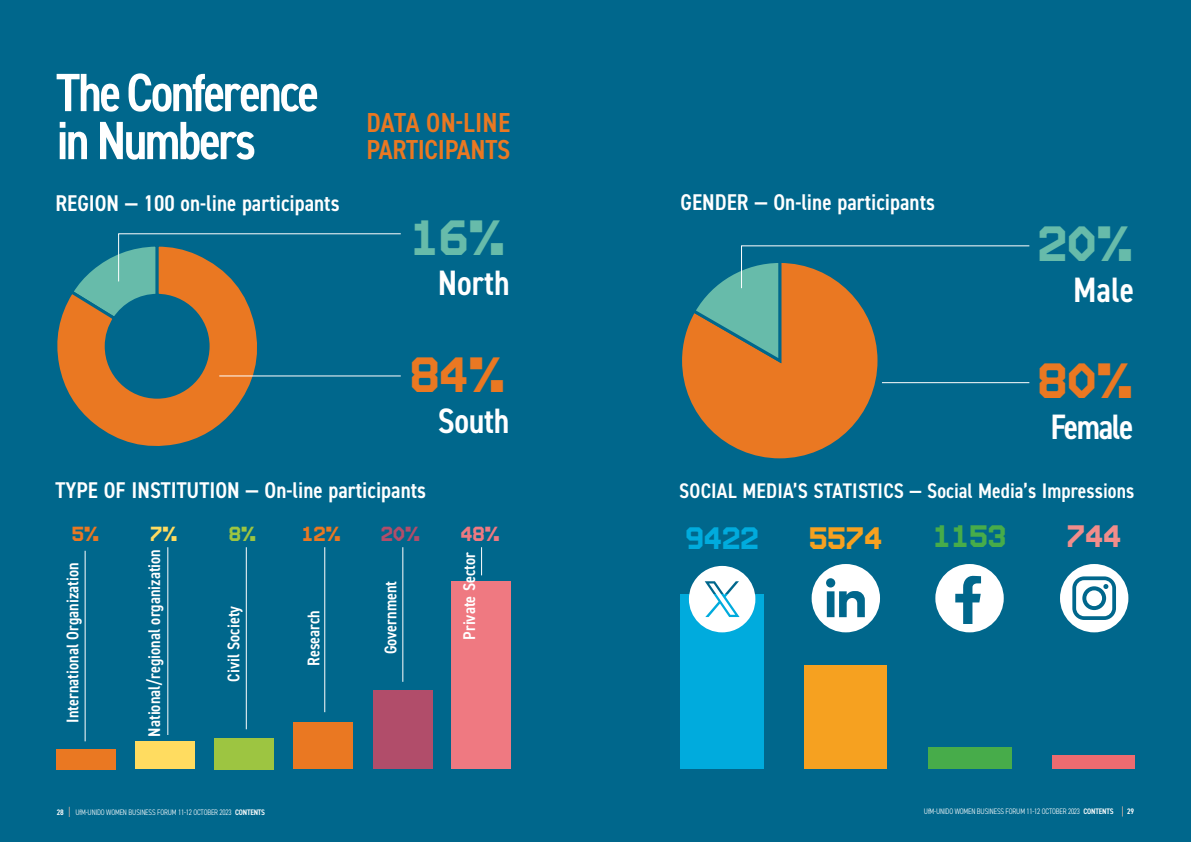
<style>
.page{position:relative;width:1191px;height:842px;background:#00678c}
.page>*{position:absolute;margin:0;border:0;box-sizing:border-box;transform-origin:0 0}
.t1{font:600 condensed 54px/48px "DIN2014";letter-spacing:-.05em;color:#fff}
.t2{font:700 49.4px "Video";color:#67bbaa}
.t3{font:700 49.4px "Video";color:#ea7822}
.t4{font:600 condensed 35.4px "DIN2014";letter-spacing:-.005em;color:#fff}
.t5{font:700 31px "Video";color:#00abdd}
.t6{font:700 31px "Video";color:#f6a120}
.t7{font:700 31px "Video";color:#47ac4a}
.t8{font:700 31px "Video";color:#f18d8b}
.t9{font:600 condensed 27.5px/27.5px "DIN2014";letter-spacing:-.01em;color:#ea7822}
.t10{font:600 condensed 22.8px "DIN2014";color:#fff}
.t11{font:600 condensed 21.1px "DIN2014";color:#fff}
.t12{font:700 20.4px "Video";color:#ea7822}
.t13{font:700 20.4px "Video";color:#b14d6a}
.t14{font:700 20.4px "Video";color:#ef7981}
.t15{font:700 20.4px "Video";color:#ffdc60}
.t16{font:700 20.4px "Video";color:#9dc541}
.t17{font:600 condensed 17px "DIN2014";color:#fff}
.t18{font:300 condensed 8px "DIN2014";letter-spacing:-.02em;color:#fff}
.t19{font:600 condensed 8px "DIN2014";color:#fff}
.s1{font-weight:600}
</style>
<div class="page">
<svg style="left:57px;top:302px;width:206px;height:144px"></svg>
<svg style="left:68px;top:233px;width:333px;height:95px"></svg>
<hr style="left:219px;top:375px;width:182px;height:1px;background:#fff">
<div style="left:57px;top:749px;width:59px;height:20px;background:#ea7822"></div>
<div style="left:135px;top:742px;width:60px;height:27px;background:#ffdc60"></div>
<div style="left:215px;top:738px;width:59px;height:31px;background:#9dc541"></div>
<div style="left:293px;top:722px;width:60px;height:47px;background:#ea7822"></div>
<div style="left:373px;top:690px;width:59px;height:79px;background:#b14d6a"></div>
<div style="left:451px;top:581px;width:59px;height:188px;background:#ef7981"></div>
<hr style="left:85px;top:551px;width:1px;height:190px;background:#fff">
<hr style="left:167px;top:547px;width:1px;height:188px;background:#fff">
<hr style="left:246px;top:547px;width:1px;height:182px;background:#fff">
<hr style="left:324px;top:547px;width:1px;height:165px;background:#fff">
<hr style="left:402px;top:547px;width:1px;height:135px;background:#fff">
<svg style="left:481px;top:547px;width:1px;height:28px"></svg>
<svg style="left:682px;top:245px;width:348px;height:214px"></svg>
<hr style="left:882px;top:382px;width:147px;height:1px;background:#fff">
<div style="left:680px;top:594px;width:83px;height:175px;background:#00abdd"></div>
<div style="left:805px;top:666px;width:82px;height:103px;background:#f6a120"></div>
<div style="left:928px;top:747px;width:83px;height:22px;background:#47ac4a"></div>
<div style="left:1052px;top:755px;width:82px;height:14px;background:#ed6b70"></div>
<svg style="left:689px;top:566px;width:66px;height:66px"></svg>
<svg style="left:935px;top:564px;width:68px;height:68px"></svg>
<svg style="left:1060px;top:564px;width:68px;height:68px"></svg>
<svg style="left:811px;top:564px;width:69px;height:68px"></svg>
<h1 class="t1" style="left:56px;top:67px;width:264px">The Conference in Numbers</h1>
<h3 class="t10" style="left:55px;top:188px;width:286px">REGION — 100 on-line participants</h3>
<h3 class="t9" style="left:366px;top:108px;width:145px">DATA ON-LINE<br>PARTICIPANTS</h3>
<h2 class="t2" style="left:409px;top:207px;width:99px">16%</h2>
<h3 class="t4" style="left:438px;top:259px;width:73px">North</h3>
<h2 class="t3" style="left:409px;top:344px;width:99px">84%</h2>
<h3 class="t4" style="left:438px;top:397px;width:73px">South</h3>
<h3 class="t10" style="left:680px;top:187px;width:256px">GENDER — On-line participants</h3>
<h2 class="t2" style="left:1037px;top:214px;width:99px">20%</h2>
<h3 class="t4" style="left:1073px;top:266px;width:63px">Male</h3>
<h2 class="t3" style="left:1037px;top:350px;width:99px">80%</h2>
<h3 class="t4" style="left:1050px;top:403px;width:84px">Female</h3>
<h3 class="t10" style="left:55px;top:475px;width:372px">TYPE OF INSTITUTION — On-line participants</h3>
<h3 class="t11" style="left:679px;top:477px;width:456px">SOCIAL MEDIA’S STATISTICS — Social Media’s Impressions</h3>
<h3 class="t12" style="left:71px;top:521px;width:30px">5%</h3>
<h3 class="t15" style="left:150px;top:521px;width:30px">7%</h3>
<h3 class="t16" style="left:228px;top:521px;width:30px">8%</h3>
<h3 class="t12" style="left:301px;top:521px;width:42px">12%</h3>
<h3 class="t13" style="left:380px;top:521px;width:42px">20%</h3>
<h3 class="t14" style="left:460px;top:521px;width:42px">48%</h3>
<h3 class="t5" style="left:685px;top:519px;width:76px">9422</h3>
<h3 class="t6" style="left:808px;top:519px;width:76px">5574</h3>
<h3 class="t7" style="left:932px;top:517px;width:76px">1153</h3>
<h3 class="t8" style="left:1066px;top:517px;width:58px">744</h3>
<h3 class="t17" style="left:143px;top:737px;width:189px;rotate:-90deg">National/regional organization</h3>
<h3 class="t17" style="left:458px;top:640px;width:89px;rotate:-90deg">Private Sector</h3>
<h3 class="t17" style="left:61px;top:723px;width:162px;rotate:-90deg">International Organization</h3>
<h3 class="t17" style="left:379px;top:654px;width:75px;rotate:-90deg">Government</h3>
<h3 class="t17" style="left:222px;top:682px;width:77px;rotate:-90deg">Civil Society</h3>
<h3 class="t17" style="left:302px;top:666px;width:57px;rotate:-90deg">Research</h3>
<p class="t19" style="left:57px;top:806px;width:9px">28</p>
<p class="t18" style="left:76px;top:807px;width:191px">UfM-UNIDO WOMEN BUSINESS FORUM 11-12 OCTOBER 2023 <span class="s1">CONTENTS</span></p>
<p class="t18" style="left:924px;top:806px;width:191px">UfM-UNIDO WOMEN BUSINESS FORUM 11-12 OCTOBER 2023 <span class="s1">CONTENTS</span></p>
<p class="t19" style="left:1127px;top:806px;width:9px">29</p>
</div>
